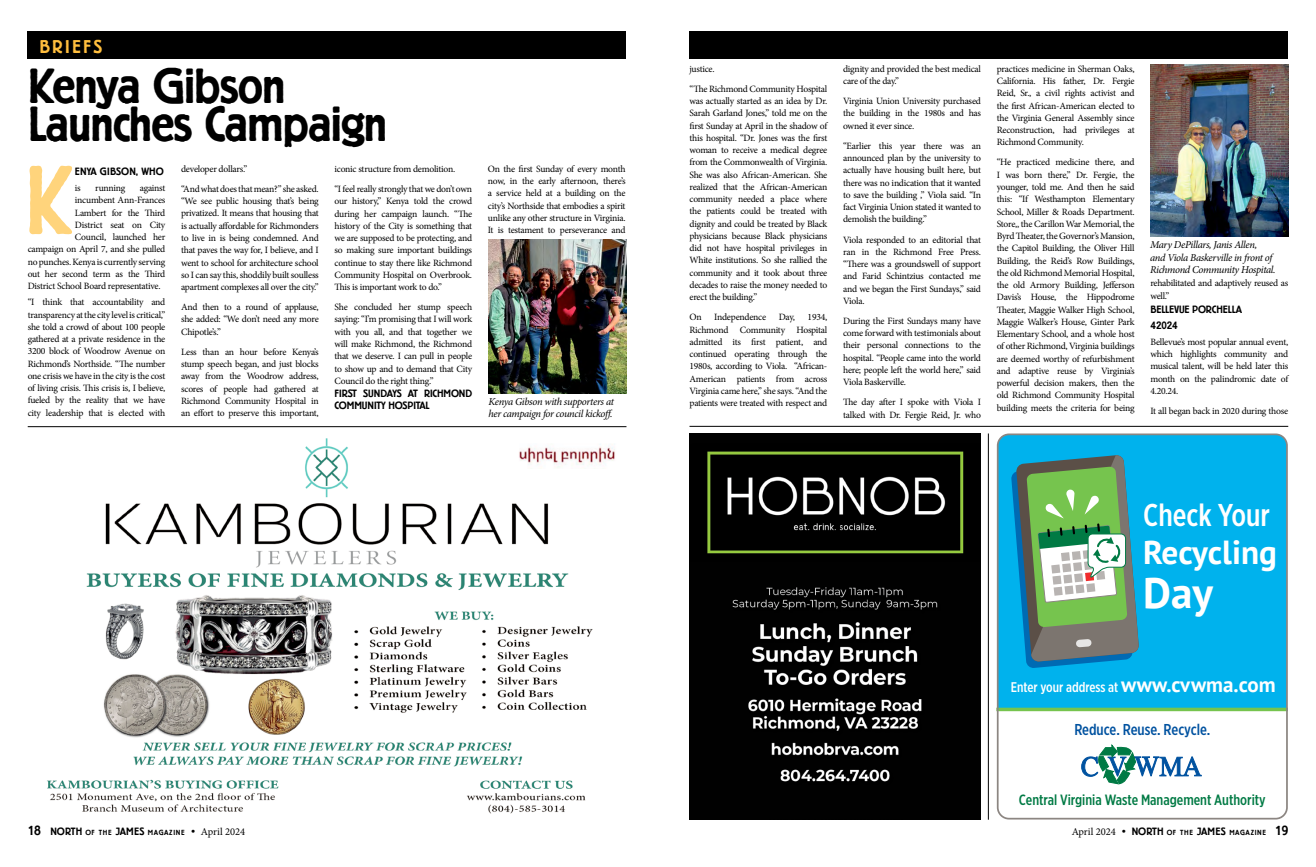
<style>
.page{position:relative;width:1316px;height:867px;background:#fff}
.page>*{position:absolute;margin:0;border:0;box-sizing:border-box;transform-origin:0 0}
.t1{font:500 96.25px "Berliner Grotesk";color:#ffd47c;scale:.9 1}
.t2{font:500 49px/38.1px "Berliner Grotesk";letter-spacing:-.025em;color:#000}
.t3{font:700 43.14px "PT Sans";color:#fff}
.t4{font:700 33.25px "PT Sans";letter-spacing:-.005em;color:#fff}
.t5{font:500 31.5px "Gotham X Narrow";color:#fff}
.t6{font:500 18.38px "Berliner Grotesk";letter-spacing:.12em;color:#ffbe3e}
.t7{font:500 15.75px "Gotham X Narrow";color:#0052a0}
.t8{font:500 14.88px "Gotham X Narrow";color:#007a44}
.t9{font:500 14px "Gotham X Narrow";color:#fff}
.t10{font:italic 10.5px/12.6px "Minion Pro";letter-spacing:-.035em;color:#000}
.t11{font:500 10.5px/12.2px "Berliner Grotesk";letter-spacing:-.005em;color:#000}
.t12{font:9.62px/12.2px "Minion Pro";letter-spacing:-.025em;color:#000;text-align:justify}
.t13{font:500 7.35px "Berliner Grotesk";letter-spacing:.09em;color:#000}
.s1{font-family:"PT Sans";font-weight:700;font-size:21px}
.s2{font-size:13.12px}
.s3{font-size:10.5px}
.s4{font-family:"Minion Pro";font-weight:400;font-size:10.5px}
</style>
<div class="page">
<img style="left:689px;top:433px;width:291px;height:386px">
<div style="left:999px;top:436px;width:287px;height:271px;background:#00b2ed"></div>
<svg style="left:1081px;top:744px;width:120px;height:39px"></svg>
<svg style="left:1011px;top:454px;width:128px;height:213px;background:#69a48b"></svg>
<svg style="left:999px;top:707px;width:285px;height:4px"></svg>
<div style="left:996px;top:433px;width:291px;height:386px;border:2px solid #8c8682;border-radius:11px"></div>
<hr style="left:689px;top:426px;width:599px;height:1px;background:#000">
<div style="left:28px;top:32px;width:598px;height:27px;background:#000"></div>
<div style="left:689px;top:32px;width:599px;height:27px;background:#000"></div>
<hr style="left:28px;top:426px;width:598px;height:1px;background:#000">
<hr style="left:988px;top:433px;width:1px;height:386px;background:#000">
<img style="left:488px;top:240px;width:138px;height:153px">
<img style="left:1150px;top:65px;width:138px;height:171px">
<img style="left:47px;top:438px;width:568px;height:376px">
<h3 class="t6" style="left:40px;top:37px;width:64px">BRIEFS</h3>
<h2 class="t2" style="left:28px;top:68px;width:361px">Kenya Gibson<br>Launches Campaign</h2>
<p class="t11" style="left:75px;top:165px;width:90px">ENYA GIBSON, WHO</p>
<p class="t12" style="left:75px;top:182px;width:7px">is</p>
<p class="t12" style="left:95px;top:182px;width:32px">running</p>
<p class="t12" style="left:140px;top:182px;width:27px">against</p>
<p class="t12" style="left:75px;top:194px;width:92px">incumbent Ann-Frances</p>
<p class="t12" style="left:75px;top:206px;width:92px">Lambert for the Third</p>
<p class="t12" style="left:75px;top:218px;width:92px">District seat on City</p>
<p class="t12" style="left:75px;top:231px;width:92px">Council, launched her</p>
<p class="t12" style="left:28px;top:243px;width:139px">campaign on April 7, and she pulled</p>
<p class="t12" style="left:28px;top:255px;width:139px">no punches. Kenya is currently serving</p>
<p class="t12" style="left:28px;top:267px;width:139px">out her second term as the Third</p>
<p class="t12" style="left:28px;top:280px;width:134px">District School Board representative.</p>
<p class="t12" style="left:28px;top:296px;width:139px">“I think that accountability and transparency at the city level is critical,” she told a crowd of about 100 people gathered at a private residence in the 3200 block of Woodrow Avenue on Richmond’s Northside. “The number one crisis we have in the city is the cost of living crisis. This crisis is, I believe, fueled by the reality that we have city leadership that is elected with</p>
<p class="t12" style="left:181px;top:159px;width:139px;line-height:20.1px">developer dollars.”<br>“And what does that mean?” she asked.</p>
<p class="t12" style="left:181px;top:195px;width:139px">“We see public housing that’s being privatized. It means that housing that is actually affordable for Richmonders to live in is being condemned. And that paves the way for, I believe, and I went to school for architecture school so I can say this, shoddily built soulless apartment complexes all over the city.”</p>
<p class="t12" style="left:181px;top:301px;width:139px">And then to a round of applause, she added: “We don’t need any more Chipotle’s.”</p>
<p class="t12" style="left:181px;top:345px;width:139px">Less than an hour before Kenya’s stump speech began, and just blocks away from the Woodrow address, scores of people had gathered at Richmond Community Hospital in an effort to preserve this important,</p>
<p class="t12" style="left:334px;top:159px;width:139px;line-height:20.1px">iconic structure from demolition.<br>“I feel really strongly that we don’t own</p>
<p class="t12" style="left:334px;top:195px;width:139px">our history,” Kenya told the crowd during her campaign launch. “The history of the City is something that we are supposed to be protecting, and so making sure important buildings continue to stay there like Richmond Community Hospital on Overbrook.<br>This is important work to do.”</p>
<p class="t12" style="left:334px;top:301px;width:139px">She concluded her stump speech saying: “I’m promising that I will work with you all, and that together we will make Richmond, the Richmond that we deserve. I can pull in people to show up and to demand that City Council do the right thing.”</p>
<p class="t11" style="left:334px;top:387px;width:139px">FIRST SUNDAYS AT RICHMOND<br>COMMUNITY HOSPITAL</p>
<h1 class="t1" style="left:25px;top:149px;width:54px">K</h1>
<p class="t12" style="left:488px;top:162px;width:139px">On the first Sunday of every month now, in the early afternoon, there’s a service held at a building on the city’s Northside that embodies a spirit unlike any other structure in Virginia.</p>
<p class="t12" style="left:488px;top:224px;width:139px">It is testament to perseverance and</p>
<p class="t10" style="left:488px;top:395px;width:127px">Kenya Gibson with supporters at her campaign for council kickoff.</p>
<p class="t12" style="left:689px;top:58px;width:139px;line-height:20.1px">justice.<br>“The Richmond Community Hospital</p>
<p class="t12" style="left:689px;top:95px;width:139px">was actually started as an idea by Dr.<br>Sarah Garland Jones,” told me on the first Sunday at April in the shadow of this hospital. “Dr. Jones was the first woman to receive a medical degree from the Commonwealth of Virginia.<br>She was also African-American. She realized that the African-American community needed a place where the patients could be treated with dignity and could be treated by Black physicians because Black physicians did not have hospital privileges in White institutions. So she rallied the community and it took about three decades to raise the money needed to erect the building.”</p>
<p class="t12" style="left:689px;top:311px;width:14px">On</p>
<p class="t12" style="left:714px;top:311px;width:53px">Independence</p>
<p class="t12" style="left:778px;top:311px;width:18px">Day,</p>
<p class="t12" style="left:689px;top:311px;width:139px;text-indent:118px">1934, Richmond Community Hospital admitted its first patient, and continued operating through the 1980s, according to Viola. “African-American patients from across Virginia came here,” she says. “And the patients were treated with respect and</p>
<p class="t12" style="left:843px;top:62px;width:139px">dignity and provided the best medical care of the day.”</p>
<p class="t12" style="left:843px;top:95px;width:139px">Virginia Union University purchased the building in the 1980s and has owned it ever since.</p>
<p class="t12" style="left:843px;top:139px;width:139px">“Earlier this year there was an announced plan by the university to actually have housing built here, but there was no indication that it wanted to save the building ,” Viola said. “In fact Virginia Union stated it wanted to demolish the building.”</p>
<p class="t12" style="left:843px;top:233px;width:139px">Viola responded to an editorial that ran in the Richmond Free Press. “There was a groundswell of support and Farid Schintzius contacted me and we began the First Sundays,” said Viola.</p>
<p class="t12" style="left:843px;top:315px;width:139px">During the First Sundays many have come forward with testimonials about their personal connections to the hospital. “People came into the world here; people left the world here,” said Viola Baskerville.</p>
<p class="t12" style="left:843px;top:396px;width:139px">The day after I spoke with Viola I talked with Dr. Fergie Reid, Jr. who</p>
<p class="t12" style="left:996px;top:63px;width:139px">practices medicine in Sherman Oaks, California. His father, Dr. Fergie Reid, Sr., a civil rights activist and the first African-American elected to the Virginia General Assembly since Reconstruction, had privileges at Richmond Community.</p>
<p class="t12" style="left:996px;top:156px;width:139px">“He practiced medicine there, and I was born there,” Dr. Fergie, the younger, told me. And then he said this: “If Westhampton Elementary School, Miller &amp; Roads Department.<br>Store,, the Carillon War Memorial, the Byrd Theater, the Governor’s Mansion, the Capitol Building, the Oliver Hill Building, the Reid’s Row Buildings, the old Richmond Memorial Hospital, the old Armory Building, Jefferson Davis’s House, the Hippodrome Theater, Maggie Walker High School, Maggie Walker’s House, Ginter Park Elementary School, and a whole host of other Richmond, Virginia buildings are deemed worthy of refurbishment and adaptive reuse by Virginia’s powerful decision makers, then the old Richmond Community Hospital building meets the criteria for being</p>
<p class="t10" style="left:1150px;top:238px;width:127px">Mary DePillars, Janis Allen,<br>and Viola Baskerville in front of<br>Richmond Community Hospital.</p>
<p class="t12" style="left:1150px;top:277px;width:139px">rehabilitated and adaptively reused as well.”</p>
<p class="t11" style="left:1150px;top:301px;width:93px;line-height:16.2px">BELLEVUE PORCHELLA<br>42024</p>
<p class="t12" style="left:1150px;top:335px;width:139px">Bellevue’s most popular annual event, which highlights community and musical talent, will be held later this month on the palindromic date of 4.20.24.</p>
<p class="t12" style="left:1150px;top:405px;width:139px">It all began back in 2020 during those</p>
<h3 class="t5" style="left:1143px;top:496px;width:128px">Check Your</h3>
<h3 class="t4" style="left:1143px;top:530px;width:135px">Recycling</h3>
<h3 class="t3" style="left:1143px;top:563px;width:71px">Day</h3>
<h3 class="t9" style="left:1010px;top:678px;width:266px">Enter your address at <span class="s1">www.cvwma.com</span></h3>
<h3 class="t7" style="left:1074px;top:719px;width:137px">Reduce. Reuse. Recycle.</h3>
<h3 class="t8" style="left:1019px;top:790px;width:248px">Central Virginia Waste Management Authority</h3>
<p class="t13" style="left:28px;top:828px;width:219px"><span class="s2">18</span> <span class="s3">NORTH</span> OF TH E <span class="s3">JAMES</span> MAGAZIN E <span class="s3">•</span> <span class="s4">April 2024</span></p>
<p class="t13" style="left:1071px;top:828px;width:218px"><span class="s4">April 2024</span> <span class="s3">•</span> <span class="s3">NORTH</span> OF TH E <span class="s3">JAMES</span> MAGAZIN E <span class="s2">19</span></p>
</div>
